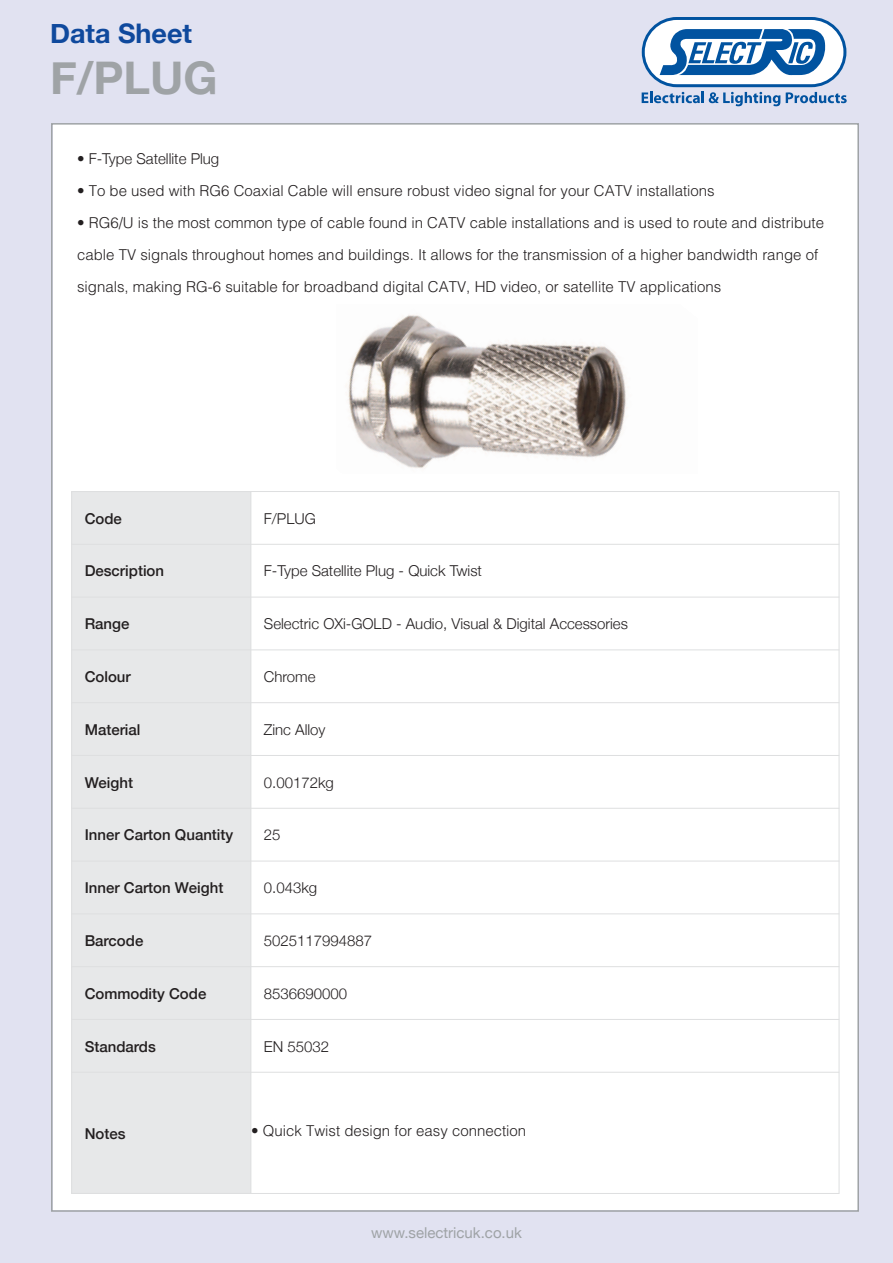
<style>
.page{position:relative;width:893px;height:1263px;background:#e1e2f1}
.page>*{position:absolute;margin:0;border:0;box-sizing:border-box;transform-origin:0 0}
.t1{font:700 45px "Helvetica Neue";color:#9fa3a6}
.t2{font:700 27px "Helvetica Neue";color:#0f499d}
.t3{font:300 15px/32.1px "Helvetica";color:#231f20}
.t4{font:300 15px "Helvetica Neue";color:#231f20}
.t5{font:500 15px "Helvetica Neue";color:#231f20}
.t6{font:15px "Helvetica Neue";color:#9fa3a6}
.s1{font-family:"Helvetica"}
</style>
<div class="page">
<div style="left:53px;top:125px;width:804px;height:1085px;background:#fff"></div>
<img style="left:348px;top:315px;width:279px;height:154px">
<svg style="left:642px;top:17px;width:205px;height:89px"></svg>
<div style="left:71px;top:491px;width:180px;height:53px;background:#e7e8e9"></div>
<div style="left:71px;top:544px;width:180px;height:53px;background:#e7e8e9"></div>
<div style="left:71px;top:597px;width:180px;height:53px;background:#e7e8e9"></div>
<div style="left:71px;top:650px;width:180px;height:53px;background:#e7e8e9"></div>
<div style="left:71px;top:703px;width:180px;height:52px;background:#e7e8e9"></div>
<div style="left:71px;top:755px;width:180px;height:53px;background:#e7e8e9"></div>
<div style="left:71px;top:808px;width:180px;height:53px;background:#e7e8e9"></div>
<div style="left:71px;top:861px;width:180px;height:53px;background:#e7e8e9"></div>
<div style="left:71px;top:914px;width:180px;height:53px;background:#e7e8e9"></div>
<div style="left:71px;top:967px;width:180px;height:52px;background:#e7e8e9"></div>
<div style="left:71px;top:1019px;width:180px;height:53px;background:#e7e8e9"></div>
<div style="left:71px;top:1072px;width:180px;height:122px;background:#e7e8e9"></div>
<hr style="left:71px;top:491px;width:1px;height:703px;background:#dedfe0">
<hr style="left:251px;top:491px;width:1px;height:703px;background:#dedfe0">
<hr style="left:839px;top:491px;width:1px;height:703px;background:#dedfe0">
<hr style="left:71px;top:491px;width:768px;height:1px;background:#dedfe0">
<hr style="left:71px;top:544px;width:768px;height:1px;background:#dedfe0">
<hr style="left:71px;top:597px;width:768px;height:1px;background:#dedfe0">
<hr style="left:71px;top:650px;width:768px;height:1px;background:#dedfe0">
<hr style="left:71px;top:702px;width:768px;height:1px;background:#dedfe0">
<hr style="left:71px;top:755px;width:768px;height:1px;background:#dedfe0">
<hr style="left:71px;top:808px;width:768px;height:1px;background:#dedfe0">
<hr style="left:71px;top:861px;width:768px;height:1px;background:#dedfe0">
<hr style="left:71px;top:913px;width:768px;height:1px;background:#dedfe0">
<hr style="left:71px;top:966px;width:768px;height:1px;background:#dedfe0">
<hr style="left:71px;top:1019px;width:768px;height:1px;background:#dedfe0">
<hr style="left:71px;top:1072px;width:768px;height:1px;background:#dedfe0">
<hr style="left:71px;top:1193px;width:768px;height:1px;background:#dedfe0">
<h2 class="t2" style="left:50px;top:17px;width:144px">Data Sheet</h2>
<h1 class="t1" style="left:50px;top:50px;width:169px">F/PLUG</h1>
<p class="t4" style="left:77px;top:149px;width:144px"><span class="s1">•</span> F-Type Satellite Plug</p>
<p class="t3" style="left:77px;top:173px;width:639px">• To be used with RG6 Coaxial Cable will ensure robust video signal for your CATV installations</p>
<p class="t3" style="left:77px;top:205px;width:748px">• RG6/U is the most common type of cable found in CATV cable installations and is used to route and distribute cable TV signals throughout homes and buildings. It allows for the transmission of a higher bandwidth range of signals, making RG-6 suitable for broadband digital CATV, HD video, or satellite TV applications</p>
<p class="t5" style="left:85px;top:509px;width:39px">Code</p>
<p class="t4" style="left:264px;top:509px;width:53px">F/PLUG</p>
<p class="t5" style="left:85px;top:562px;width:81px">Description</p>
<p class="t4" style="left:264px;top:562px;width:220px">F-Type Satellite Plug - Quick Twist</p>
<p class="t5" style="left:85px;top:614px;width:46px">Range</p>
<p class="t4" style="left:264px;top:615px;width:366px">Selectric OXi-GOLD - Audio, Visual &amp; Digital Accessories</p>
<p class="t5" style="left:85px;top:667px;width:48px">Colour</p>
<p class="t4" style="left:264px;top:667px;width:53px">Chrome</p>
<p class="t5" style="left:85px;top:720px;width:57px">Material</p>
<p class="t4" style="left:264px;top:720px;width:63px">Zinc Alloy</p>
<p class="t5" style="left:85px;top:773px;width:50px">Weight</p>
<p class="t4" style="left:264px;top:773px;width:72px">0.00172kg</p>
<p class="t5" style="left:85px;top:826px;width:150px">Inner Carton Quantity</p>
<p class="t4" style="left:264px;top:826px;width:18px">25</p>
<p class="t5" style="left:85px;top:878px;width:140px">Inner Carton Weight</p>
<p class="t4" style="left:264px;top:879px;width:55px">0.043kg</p>
<p class="t5" style="left:85px;top:931px;width:60px">Barcode</p>
<p class="t4" style="left:264px;top:931px;width:110px">5025117994887</p>
<p class="t5" style="left:85px;top:984px;width:123px">Commodity Code</p>
<p class="t4" style="left:264px;top:984px;width:85px">8536690000</p>
<p class="t5" style="left:85px;top:1037px;width:73px">Standards</p>
<p class="t4" style="left:264px;top:1037px;width:67px">EN 55032</p>
<p class="t5" style="left:85px;top:1124px;width:42px">Notes</p>
<p class="t3" style="left:251px;top:1114px;width:277px">• Quick Twist design for easy connection</p>
<p class="t6" style="left:371px;top:1224px;width:152px">www.selectricuk.co.uk</p>
</div>
